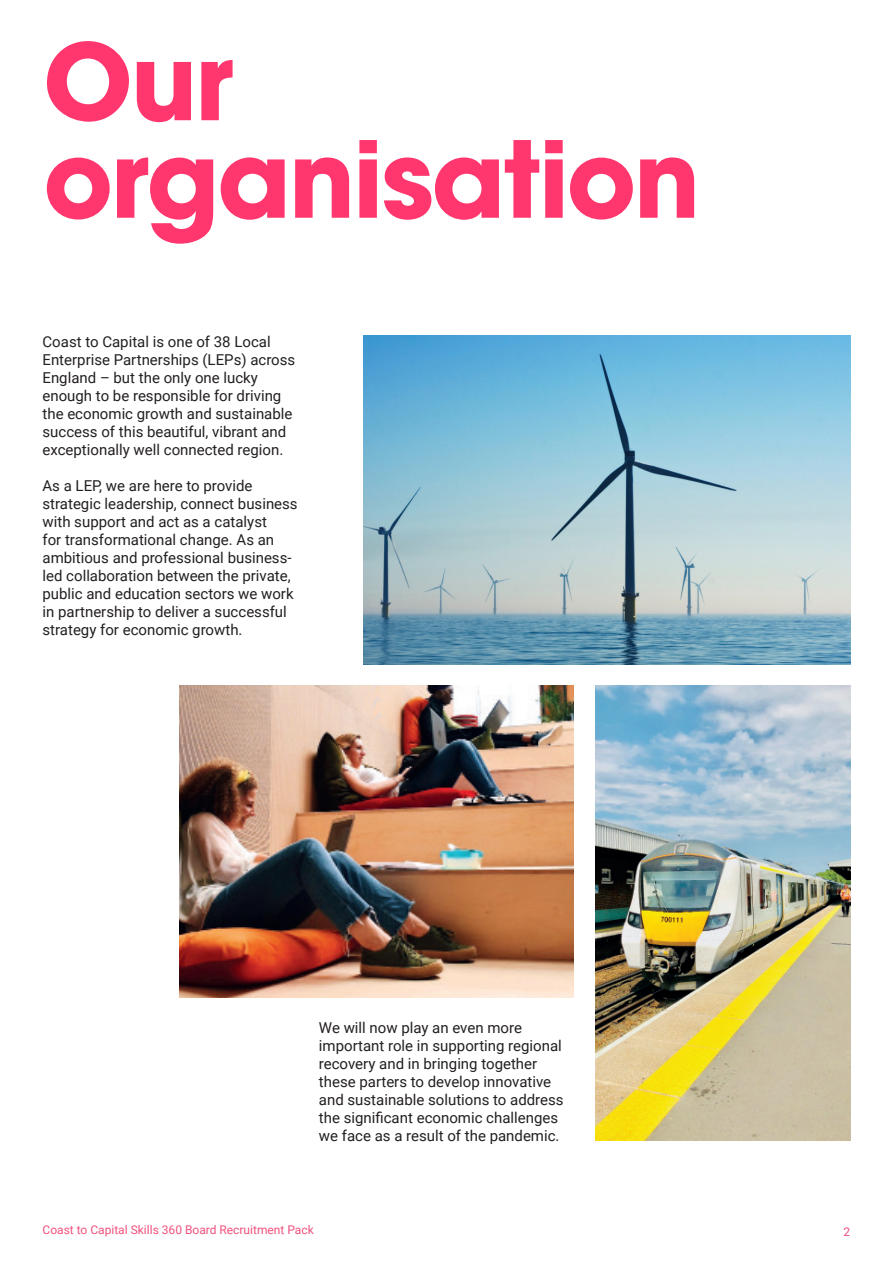
<style>
.page{position:relative;width:893px;height:1263px;background:#fff}
.page>*{position:absolute;margin:0;border:0;box-sizing:border-box;transform-origin:0 0}
.t1{font:700 105px "ITC Avant Garde Pro";letter-spacing:-.02em;color:#ff376e}
.Paragraph_Style_Robo{font:15px/18px "Roboto";color:#231f20}
.t2{font:12px "Roboto";color:#f0517d}
</style>
<div class="page">
<img style="left:363px;top:336px;width:487px;height:329px">
<img style="left:180px;top:685px;width:393px;height:312px">
<img style="left:595px;top:685px;width:255px;height:456px">
<p class="t1" style="left:43px;top:11px;width:191px">Our</p>
<p class="t1" style="left:43px;top:109px;width:658px">organisation</p>
<p class="Paragraph_Style_Robo" style="left:43px;top:332px;width:254px">Coast to Capital is one of 38 Local Enterprise Partnerships (LEPs) across England – but the only one lucky enough to be responsible for driving the economic growth and sustainable success of this beautiful, vibrant and exceptionally well connected region.</p>
<p class="Paragraph_Style_Robo" style="left:43px;top:476px;width:257px">As a LEP, we are here to provide strategic leadership, connect business with support and act as a catalyst<br>for transformational change. As an ambitious and professional business&shy;led collaboration between the private, public and education sectors we work in partnership to deliver a successful strategy for economic growth.</p>
<p class="Paragraph_Style_Robo" style="left:319px;top:1018px;width:246px">We will now play an even more important role in supporting regional recovery and in bringing together these parters to develop innovative and sustainable solutions to address the significant economic challenges we face as a result of the pandemic.</p>
<p class="t2" style="left:43px;top:1222px;width:273px">Coast to Capital Skills 360 Board Recruitment Pack</p>
<p class="t2" style="left:843px;top:1223px;width:8px">2</p>
</div>
